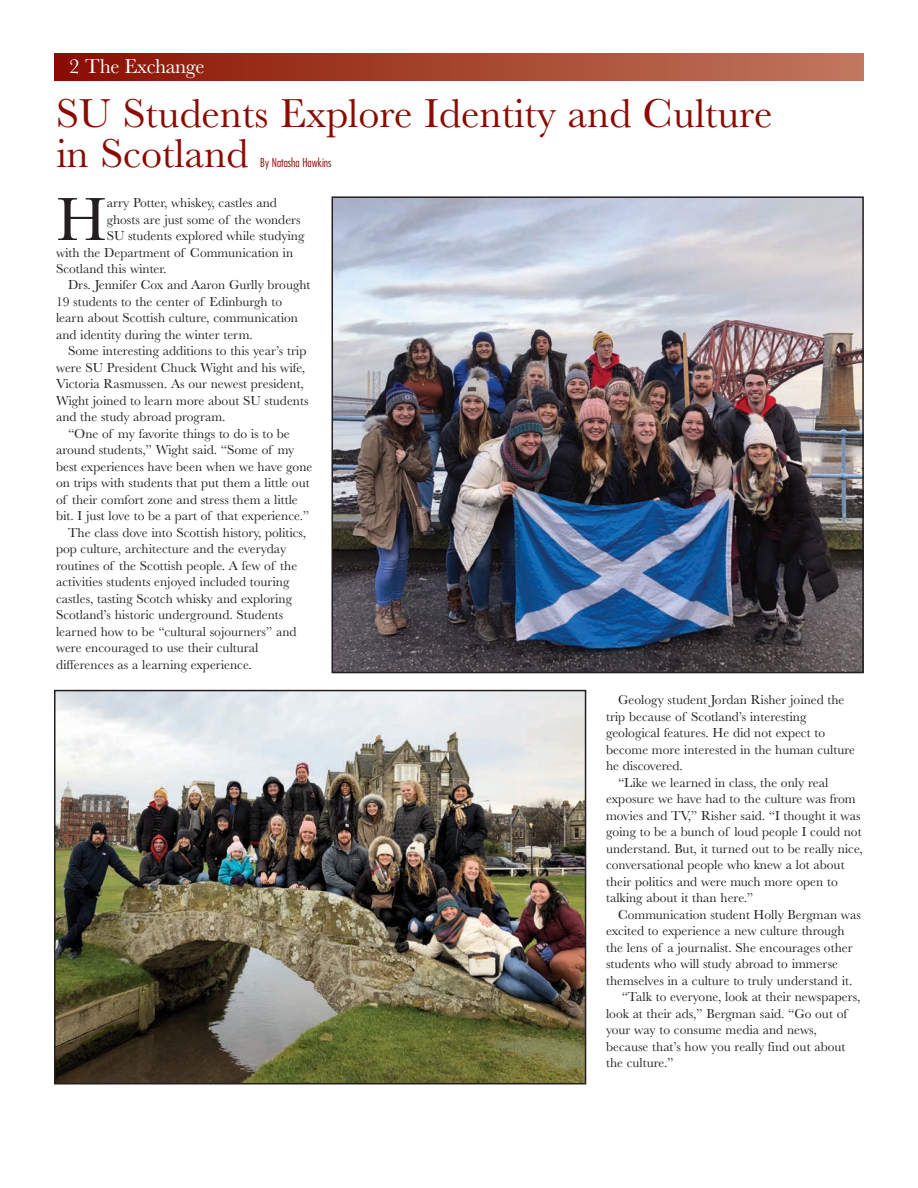
<style>
.page{position:relative;width:918px;height:1188px;background:#fff}
.page>*{position:absolute;margin:0;border:0;box-sizing:border-box;transform-origin:0 0}
.t1{font:63.3px "Baskerville";color:#231f20}
.t2{font:42px/40.5px "Baskerville";color:#8b0a02}
.t3{font:21px "Baskerville";letter-spacing:-.02em;color:#fff}
.t4{font:13.5px "Baskerville";color:#231f20}
.t5{font:300 condensed 12px "Futura Com";color:#8b0a02}
</style>
<div class="page">
<div style="left:54px;top:54px;width:810px;height:27px;background:linear-gradient(to right,#8a1000,#c0795d)"></div>
<img style="left:57px;top:693px;width:526px;height:388px">
<div style="left:54px;top:690px;width:532px;height:394px;border:2px solid #231f20"></div>
<img style="left:335px;top:199px;width:526px;height:471px">
<div style="left:332px;top:196px;width:532px;height:477px;border:2px solid #231f20"></div>
<h3 class="t3" style="left:69px;top:54px;width:137px">2 The Exchange</h3>
<h2 class="t2" style="left:56px;top:93px;width:718px">SU Students Explore Identity and Culture in Scotland</h2>
<p class="t5" style="left:260px;top:155px;width:73px">By Natasha Hawkins</p>
<h1 class="t1" style="left:56px;top:183px;width:52px">H</h1>
<p class="t4" style="left:107px;top:195px;width:172px">arry Potter, whiskey, castles and</p>
<p class="t4" style="left:107px;top:211px;width:196px">ghosts are just some of the wonders</p>
<p class="t4" style="left:107px;top:228px;width:199px">SU students explored while studying</p>
<p class="t4" style="left:56px;top:244px;width:239px">with the Department of Communication in</p>
<p class="t4" style="left:56px;top:261px;width:112px">Scotland this winter.</p>
<p class="t4" style="left:68px;top:277px;width:244px">Drs. Jennifer Cox and Aaron Gurlly brought</p>
<p class="t4" style="left:56px;top:294px;width:228px">19 students to the center of Edinburgh to</p>
<p class="t4" style="left:56px;top:310px;width:244px">learn about Scottish culture, communication</p>
<p class="t4" style="left:56px;top:327px;width:198px">and identity during the winter term.</p>
<p class="t4" style="left:68px;top:343px;width:240px">Some interesting additions to this year’s trip</p>
<p class="t4" style="left:56px;top:360px;width:251px">were SU President Chuck Wight and his wife,</p>
<p class="t4" style="left:56px;top:376px;width:249px">Victoria Rasmussen. As our newest president,</p>
<p class="t4" style="left:56px;top:393px;width:254px">Wight joined to learn more about SU students</p>
<p class="t4" style="left:56px;top:409px;width:171px">and the study abroad program.</p>
<p class="t4" style="left:68px;top:426px;width:223px">“One of my favorite things to do is to be</p>
<p class="t4" style="left:56px;top:442px;width:240px">around students,” Wight said. “Some of my</p>
<p class="t4" style="left:56px;top:459px;width:258px">best experiences have been when we have gone</p>
<p class="t4" style="left:56px;top:475px;width:255px">on trips with students that put them a little out</p>
<p class="t4" style="left:56px;top:492px;width:243px">of their comfort zone and stress them a little</p>
<p class="t4" style="left:56px;top:508px;width:255px">bit. I just love to be a part of that experience.”</p>
<p class="t4" style="left:68px;top:525px;width:240px">The class dove into Scottish history, politics,</p>
<p class="t4" style="left:56px;top:541px;width:232px">pop culture, architecture and the everyday</p>
<p class="t4" style="left:56px;top:558px;width:243px">routines of the Scottish people. A few of the</p>
<p class="t4" style="left:56px;top:574px;width:235px">activities students enjoyed included touring</p>
<p class="t4" style="left:56px;top:591px;width:238px">castles, tasting Scotch whisky and exploring</p>
<p class="t4" style="left:56px;top:607px;width:229px">Scotland’s historic underground. Students</p>
<p class="t4" style="left:56px;top:624px;width:242px">learned how to be “cultural sojourners” and</p>
<p class="t4" style="left:56px;top:640px;width:204px">were encouraged to use their cultural</p>
<p class="t4" style="left:56px;top:657px;width:197px">differences as a learning experience.</p>
<p class="t4" style="left:618px;top:692px;width:228px">Geology student Jordan Risher joined the</p>
<p class="t4" style="left:606px;top:708px;width:202px">trip because of Scotland’s interesting</p>
<p class="t4" style="left:606px;top:725px;width:221px">geological features. He did not expect to</p>
<p class="t4" style="left:606px;top:741px;width:251px">become more interested in the human culture</p>
<p class="t4" style="left:606px;top:758px;width:78px">he discovered.</p>
<p class="t4" style="left:618px;top:774px;width:212px">“Like we learned in class, the only real</p>
<p class="t4" style="left:606px;top:791px;width:251px">exposure we have had to the culture was from</p>
<p class="t4" style="left:606px;top:807px;width:256px">movies and TV,” Risher said. “I thought it was</p>
<p class="t4" style="left:606px;top:824px;width:257px">going to be a bunch of loud people I could not</p>
<p class="t4" style="left:606px;top:840px;width:258px">understand. But, it turned out to be really nice,</p>
<p class="t4" style="left:606px;top:857px;width:240px">conversational people who knew a lot about</p>
<p class="t4" style="left:606px;top:873px;width:233px">their politics and were much more open to</p>
<p class="t4" style="left:606px;top:890px;width:149px">talking about it than here.”</p>
<p class="t4" style="left:618px;top:906px;width:244px">Communication student Holly Bergman was</p>
<p class="t4" style="left:606px;top:923px;width:240px">excited to experience a new culture through</p>
<p class="t4" style="left:606px;top:939px;width:248px">the lens of a journalist. She encourages other</p>
<p class="t4" style="left:606px;top:956px;width:234px">students who will study abroad to immerse</p>
<p class="t4" style="left:606px;top:972px;width:248px">themselves in a culture to truly understand it.</p>
<p class="t4" style="left:622px;top:989px;width:240px">“Talk to everyone, look at their newspapers,</p>
<p class="t4" style="left:606px;top:1005px;width:243px">look at their ads,” Bergman said. “Go out of</p>
<p class="t4" style="left:606px;top:1022px;width:212px">your way to consume media and news,</p>
<p class="t4" style="left:606px;top:1038px;width:241px">because that’s how you really find out about</p>
<p class="t4" style="left:606px;top:1055px;width:69px">the culture.”</p>
</div>
